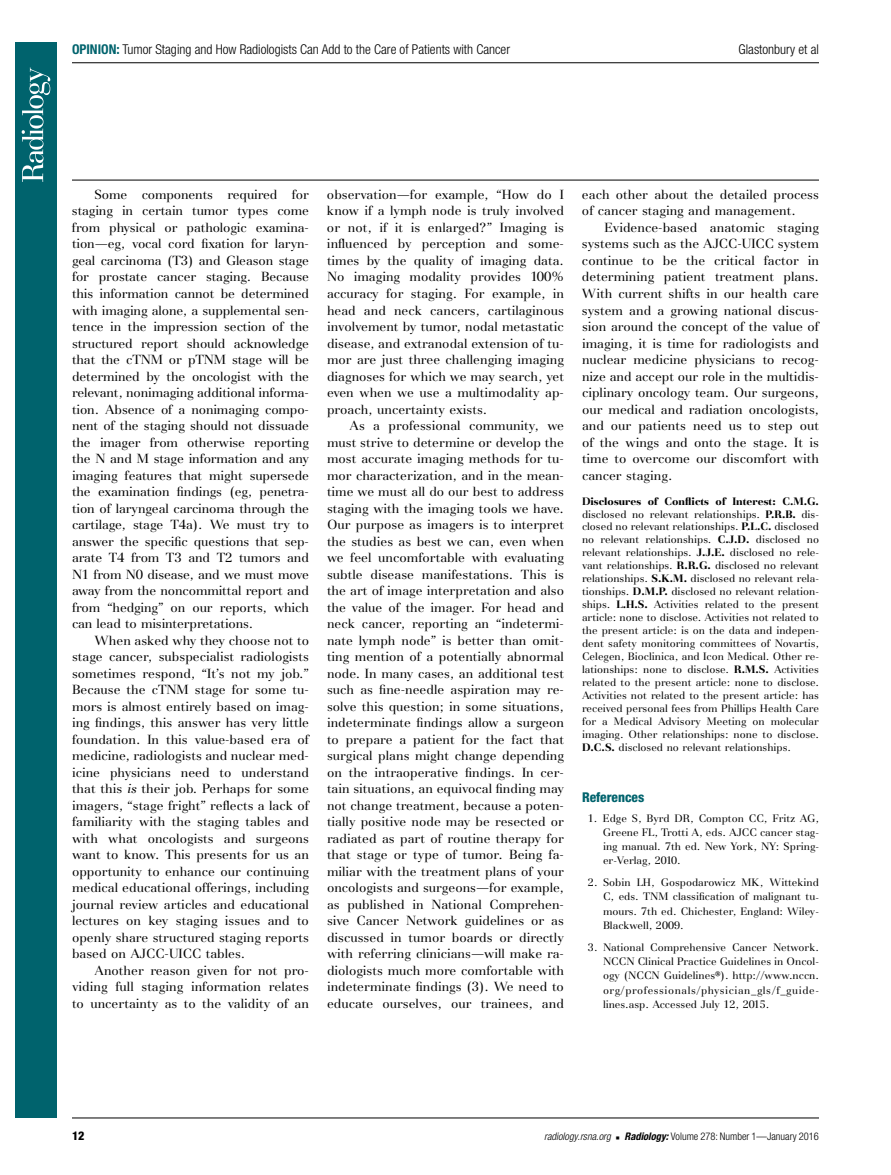
<style>
.page{position:relative;width:891px;height:1175px;background:#fff}
.page>*{position:absolute;margin:0;border:0;box-sizing:border-box;transform-origin:0 0}
.t1{font:300 condensed 13.5px "Helvetica Neue";color:#000}
.t2{font:800 condensed 13.5px "Helvetica Neue";color:#00636d}
.t3{font:13.2px/16.5px "AT Basilia";color:#000;text-align:justify}
.t4{font:800 condensed 12px "Helvetica Neue";color:#000}
.t5{font:10.8px/12.9px "AT Basilia";color:#000;text-align:justify}
.t6{font:300 condensed 10.5px "Helvetica Neue";color:#000}
.s1{font-weight:700;color:#00636d}
.s2{font-style:italic}
.s3{font-weight:700}
.s4{font-family:"Universal Newswith Comm Pi";font-weight:400;font-stretch:normal;font-size:6px}
.s5{font-weight:700;font-style:italic}
</style>
<div class="page">
<hr style="left:72px;top:180px;width:747px;height:1px;background:#000">
<hr style="left:72px;top:1117px;width:747px;height:1px;background:#000">
<hr style="left:72px;top:62px;width:747px;height:1px;background:#000">
<div style="left:15px;top:42px;width:42px;height:1075px;background:#00636d"></div>
<svg style="left:22px;top:68px;width:28px;height:114px"></svg>
<p class="t1" style="left:72px;top:41px;width:440px"><span class="s1">OPINION:</span> Tumor Staging and How Radiologists Can Add to the Care of Patients with Cancer</p>
<p class="t1" style="left:739px;top:41px;width:82px">Glastonbury et al</p>
<p class="t3" style="left:72px;top:186px;width:239px;text-indent:23px">Some components required for staging in certain tumor types come from physical or pathologic examina&shy;tion—eg, vocal cord fixation for laryn&shy;geal carcinoma (T3) and Gleason stage for prostate cancer staging. Because this information cannot be determined with imaging alone, a supplemental sen&shy;tence in the impression section of the structured report should acknowledge that the cTNM or pTNM stage will be determined by the oncologist with the relevant, nonimaging additional informa&shy;tion. Absence of a nonimaging compo&shy;nent of the staging should not dissuade the imager from otherwise reporting the N and M stage information and any imaging features that might supersede the examination findings (eg, penetra&shy;tion of laryngeal carcinoma through the cartilage, stage T4a). We must try to answer the specific questions that sep&shy;arate T4 from T3 and T2 tumors and N1 from N0 disease, and we must move away from the noncommittal report and from “hedging” on our reports, which can lead to misinterpretations.</p>
<p class="t3" style="left:72px;top:632px;width:239px;text-indent:23px">When asked why they choose not to stage cancer, subspecialist radiologists sometimes respond, “It’s not my job.” Because the cTNM stage for some tu&shy;mors is almost entirely based on imag&shy;ing findings, this answer has very little foundation. In this value-based era of medicine, radiologists and nuclear med&shy;icine physicians need to understand that this <span class="s2">is</span> their job. Perhaps for some imagers, “stage fright” reflects a lack of familiarity with the staging tables and with what oncologists and surgeons want to know. This presents for us an opportunity to enhance our continuing medical educational offerings, including journal review articles and educational lectures on key staging issues and to openly share structured staging reports based on AJCC-UICC tables.</p>
<p class="t3" style="left:72px;top:962px;width:239px;text-indent:23px">Another reason given for not pro&shy;viding full staging information relates to uncertainty as to the validity of an</p>
<p class="t3" style="left:327px;top:186px;width:239px">observation—for example, “How do I know if a lymph node is truly involved or not, if it is enlarged?” Imaging is influenced by perception and some&shy;times by the quality of imaging data.<br>No imaging modality provides 100% accuracy for staging. For example, in head and neck cancers, cartilaginous involvement by tumor, nodal metastatic disease, and extranodal extension of tu&shy;mor are just three challenging imaging diagnoses for which we may search, yet even when we use a multimodality ap&shy;proach, uncertainty exists.</p>
<p class="t3" style="left:327px;top:417px;width:239px;text-indent:23px">As a professional community, we must strive to determine or develop the most accurate imaging methods for tu&shy;mor characterization, and in the mean&shy;time we must all do our best to address staging with the imaging tools we have.<br>Our purpose as imagers is to interpret the studies as best we can, even when we feel uncomfortable with evaluating subtle disease manifestations. This is the art of image interpretation and also the value of the imager. For head and neck cancer, reporting an “indetermi&shy;nate lymph node” is better than omit&shy;ting mention of a potentially abnormal node. In many cases, an additional test such as fine-needle aspiration may re&shy;solve this question; in some situations, indeterminate findings allow a surgeon to prepare a patient for the fact that surgical plans might change depending on the intraoperative findings. In cer&shy;tain situations, an equivocal finding may not change treatment, because a poten&shy;tially positive node may be resected or radiated as part of routine therapy for that stage or type of tumor. Being fa&shy;miliar with the treatment plans of your oncologists and surgeons—for example, as published in National Comprehen&shy;sive Cancer Network guidelines or as discussed in tumor boards or directly with referring clinicians—will make ra&shy;diologists much more comfortable with indeterminate findings (3). We need to educate ourselves, our trainees, and</p>
<p class="t3" style="left:582px;top:186px;width:239px">each other about the detailed process of cancer staging and management.</p>
<p class="t3" style="left:582px;top:219px;width:239px;text-indent:23px">Evidence-based anatomic staging systems such as the AJCC-UICC system continue to be the critical factor in determining patient treatment plans.<br>With current shifts in our health care system and a growing national discus&shy;sion around the concept of the value of imaging, it is time for radiologists and nuclear medicine physicians to recog&shy;nize and accept our role in the multidis&shy;ciplinary oncology team. Our surgeons, our medical and radiation oncologists, and our patients need us to step out of the wings and onto the stage. It is time to overcome our discomfort with cancer staging.</p>
<p class="t5" style="left:582px;top:494px;width:239px"><span class="s3">Disclosures of Conflicts of Interest: C.M.G. </span>disclosed no relevant relationships. <span class="s3">P.R.B.</span> dis&shy;closed no relevant relationships. <span class="s3">P.L.C.</span> disclosed no relevant relationships. <span class="s3">C.J.D.</span> disclosed no relevant relationships. <span class="s3">J.J.E.</span> disclosed no rele&shy;vant relationships. <span class="s3">R.R.G.</span> disclosed no relevant relationships. <span class="s3">S.K.M.</span> disclosed no relevant rela&shy;tionships. <span class="s3">D.M.P.</span> disclosed no relevant relation&shy;ships. <span class="s3">L.H.S.</span> Activities related to the present article: none to disclose. Activities not related to the present article: is on the data and indepen&shy;dent safety monitoring committees of Novartis, Celegen, Bioclinica, and Icon Medical. Other re&shy;lationships: none to disclose. <span class="s3">R.M.S.</span> Activities related to the present article: none to disclose.<br>Activities not related to the present article: has received personal fees from Phillips Health Care for a Medical Advisory Meeting on molecular imaging. Other relationships: none to disclose.<br><span class="s3">D.C.S.</span> disclosed no relevant relationships.</p>
<p class="t2" style="left:582px;top:789px;width:64px">References</p>
<p class="t5" style="left:603px;top:811px;width:218px;line-height:14.2px;text-indent:-15px">1. Edge S, Byrd DR, Compton CC, Fritz AG, Greene FL, Trotti A, eds. AJCC cancer stag&shy;ing manual. 7th ed. New York, NY: Spring&shy;er-Verlag, 2010.</p>
<p class="t5" style="left:603px;top:875px;width:218px;line-height:14.2px;text-indent:-15px">2. Sobin LH, Gospodarowicz MK, Wittekind C, eds. TNM classification of malignant tu&shy;mours. 7th ed. Chichester, England: Wiley-Blackwell, 2009.</p>
<p class="t5" style="left:603px;top:940px;width:218px;line-height:14.2px;text-indent:-15px">3. National Comprehensive Cancer Network.<br>NCCN Clinical Practice Guidelines in Oncol&shy;ogy (NCCN Guidelines®). http://www.nccn. org/professionals/physician_gls/f_guide&shy;lines.asp. Accessed July 12, 2015.</p>
<p class="t4" style="left:72px;top:1128px;width:14px">12</p>
<p class="t6" style="left:544px;top:1130px;width:276px"><span class="s2">radiology.rsna.org</span> <span class="s4">n</span> <span class="s5">Radiology:</span> Volume 278: Number 1—January 2016</p>
</div>
